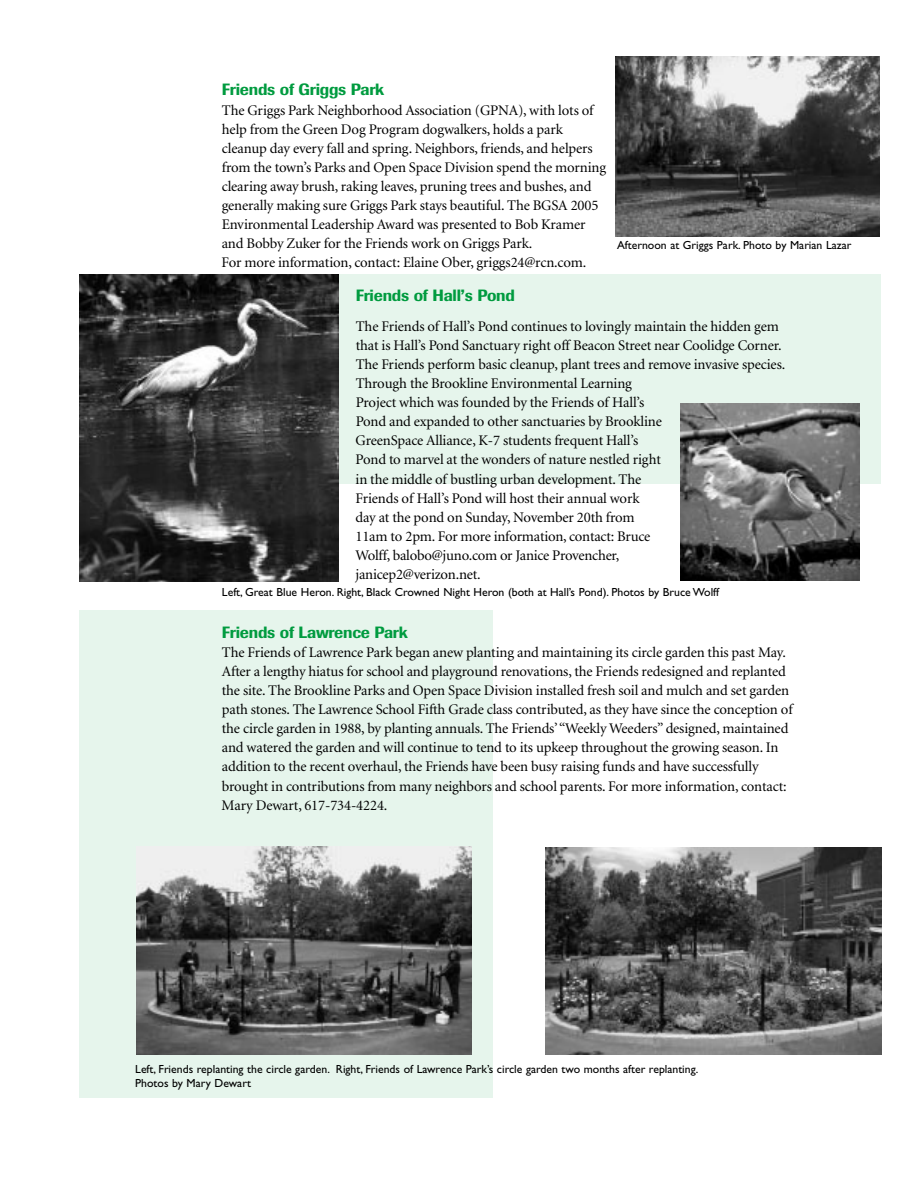
<style>
.page{position:relative;width:918px;height:1188px;background:#fff}
.page>*{position:absolute;margin:0;border:0;box-sizing:border-box;transform-origin:0 0}
.t1{font:500 16.2px "Imago";letter-spacing:-.01em;color:#009b3f}
.t2{font:14.7px/19px "Minion";letter-spacing:-.01em;color:#000}
.t3{font:11.7px/14.1px "Gill Sans";color:#000}
</style>
<div class="page">
<div style="left:79px;top:610px;width:413px;height:487px;background:#e6f5ec"></div>
<div style="left:208px;top:274px;width:672px;height:210px;background:#e6f5ec"></div>
<img style="left:137px;top:847px;width:335px;height:207px">
<img style="left:545px;top:848px;width:336px;height:206px">
<img style="left:615px;top:56px;width:265px;height:180px">
<img style="left:79px;top:274px;width:259px;height:308px">
<img style="left:680px;top:403px;width:179px;height:178px">
<p class="t1" style="left:222px;top:84px;width:164px">Friends of Griggs Park</p>
<p class="t2" style="left:222px;top:102px;width:386px">The Griggs Park Neighborhood Association (GPNA), with lots of help from the Green Dog Program dogwalkers, holds a park cleanup day every fall and spring. Neighbors, friends, and helpers from the town’s Parks and Open Space Division spend the morning clearing away brush, raking leaves, pruning trees and bushes, and generally making sure Griggs Park stays beautiful. The BGSA 2005<br>Environmental Leadership Award was presented to Bob Kramer and Bobby Zuker for the Friends work on Griggs Park.<br>For more information, contact: Elaine Ober, griggs24@rcn.com.</p>
<p class="t1" style="left:356px;top:290px;width:161px">Friends of Hall’s Pond</p>
<p class="t2" style="left:356px;top:318px;width:431px">The Friends of Hall’s Pond continues to lovingly maintain the hidden gem that is Hall’s Pond Sanctuary right off Beacon Street near Coolidge Corner.<br>The Friends perform basic cleanup, plant trees and remove invasive species.<br>Through the Brookline Environmental Learning<br>Project which was founded by the Friends of Hall’s<br>Pond and expanded to other sanctuaries by Brookline<br>GreenSpace Alliance, K-7 students frequent Hall’s<br>Pond to marvel at the wonders of nature nestled right<br>in the middle of bustling urban development. The<br>Friends of Hall’s Pond will host their annual work<br>day at the pond on Sunday, November 20th from<br>11am to 2pm. For more information, contact: Bruce<br>Wolff, balobo@juno.com or Janice Provencher,<br>janicep2@verizon.net.</p>
<p class="t3" style="left:222px;top:587px;width:499px">Left, Great Blue Heron. Right, Black Crowned Night Heron (both at Hall’s Pond). Photos by Bruce Wolff</p>
<p class="t1" style="left:222px;top:626px;width:187px">Friends of Lawrence Park</p>
<p class="t2" style="left:222px;top:644px;width:573px">The Friends of Lawrence Park began anew planting and maintaining its circle garden this past May.<br>After a lengthy hiatus for school and playground renovations, the Friends redesigned and replanted the site. The Brookline Parks and Open Space Division installed fresh soil and mulch and set garden path stones. The Lawrence School Fifth Grade class contributed, as they have since the conception of the circle garden in 1988, by planting annuals. The Friends’“Weekly Weeders” designed, maintained and watered the garden and will continue to tend to its upkeep throughout the growing season. In addition to the recent overhaul, the Friends have been busy raising funds and have successfully brought in contributions from many neighbors and school parents. For more information, contact:<br>Mary Dewart, 617-734-4224.</p>
<p class="t3" style="left:617px;top:239px;width:236px">Afternoon at Griggs Park. Photo by Marian Lazar</p>
<p class="t3" style="left:135px;top:1063px;width:565px">Left, Friends replanting the circle garden. Right, Friends of Lawrence Park’s circle garden two months after replanting.<br>Photos by Mary Dewart</p>
</div>
